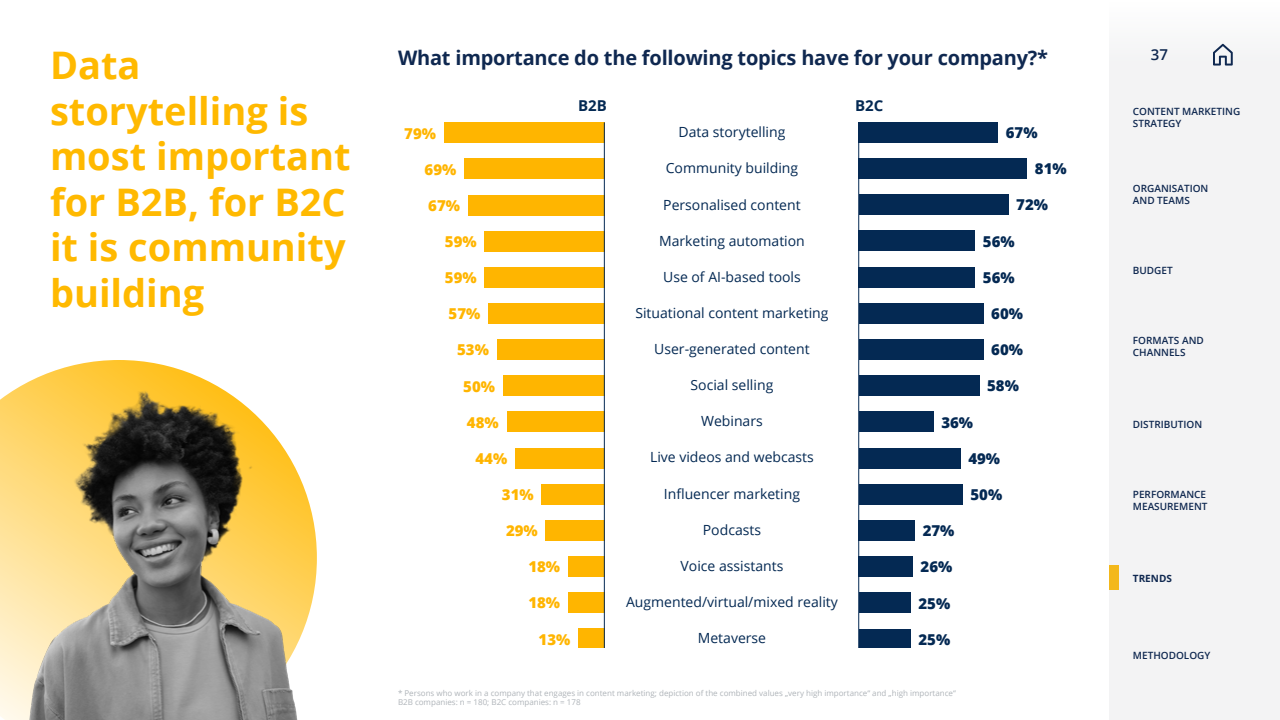
<style>
.page{position:relative;width:1280px;height:720px;background:#fff}
.page>*{position:absolute;margin:0;border:0;box-sizing:border-box;transform-origin:0 0}
.t1{font:700 38px/45.6px "Open Sans";color:#ffb900}
.t2{font:700 20px "Open Sans";letter-spacing:-.01em;color:#0f2850}
.t3{font:800 15px "Open Sans";color:#ffb500}
.t4{font:800 15px "Open Sans";color:#042953}
.t5{font:700 15px "Open Sans";color:#042953}
.t6{font:600 15px "Open Sans";color:#0f2850}
.t7{font:14px "Open Sans";color:#042953}
.t8{font:600 10px/12px "Open Sans";color:#0f2850}
.t9{font:700 10px "Open Sans";color:#0f2850}
.t10{font:8px/9.6px "Open Sans";color:#afb4b9}
</style>
<div class="page">
<svg style="left:21px;top:360px;width:196px;height:26px"></svg>
<img style="left:0;top:386px;width:317px;height:334px">
<div style="left:1109px;top:0;width:171px;height:720px;background:#f3f3f4"></div>
<svg style="left:1213px;top:44px;width:20px;height:22px"></svg>
<div style="left:444px;top:123px;width:161px;height:20px;background:#ffb500"></div>
<div style="left:464px;top:159px;width:141px;height:20px;background:#ffb500"></div>
<div style="left:468px;top:195px;width:137px;height:20px;background:#ffb500"></div>
<div style="left:485px;top:231px;width:120px;height:20px;background:#ffb500"></div>
<div style="left:485px;top:267px;width:120px;height:21px;background:#ffb500"></div>
<div style="left:489px;top:303px;width:116px;height:21px;background:#ffb500"></div>
<div style="left:497px;top:340px;width:108px;height:20px;background:#ffb500"></div>
<div style="left:503px;top:376px;width:102px;height:20px;background:#ffb500"></div>
<div style="left:507px;top:412px;width:98px;height:20px;background:#ffb500"></div>
<div style="left:515px;top:448px;width:90px;height:20px;background:#ffb500"></div>
<div style="left:542px;top:484px;width:63px;height:20px;background:#ffb500"></div>
<div style="left:546px;top:520px;width:59px;height:21px;background:#ffb500"></div>
<div style="left:568px;top:556px;width:37px;height:21px;background:#ffb500"></div>
<div style="left:568px;top:593px;width:37px;height:20px;background:#ffb500"></div>
<div style="left:578px;top:629px;width:27px;height:19px;background:#ffb500"></div>
<div style="left:859px;top:122px;width:139px;height:21px;background:#042953"></div>
<div style="left:859px;top:158px;width:168px;height:21px;background:#042953"></div>
<div style="left:859px;top:195px;width:149px;height:20px;background:#042953"></div>
<div style="left:859px;top:231px;width:116px;height:20px;background:#042953"></div>
<div style="left:859px;top:267px;width:116px;height:20px;background:#042953"></div>
<div style="left:859px;top:303px;width:124px;height:20px;background:#042953"></div>
<div style="left:859px;top:339px;width:124px;height:21px;background:#042953"></div>
<div style="left:859px;top:376px;width:120px;height:20px;background:#042953"></div>
<div style="left:859px;top:412px;width:75px;height:20px;background:#042953"></div>
<div style="left:859px;top:448px;width:102px;height:20px;background:#042953"></div>
<div style="left:859px;top:484px;width:104px;height:20px;background:#042953"></div>
<div style="left:859px;top:520px;width:56px;height:21px;background:#042953"></div>
<div style="left:859px;top:557px;width:54px;height:20px;background:#042953"></div>
<div style="left:859px;top:593px;width:52px;height:20px;background:#042953"></div>
<div style="left:859px;top:629px;width:52px;height:19px;background:#042953"></div>
<hr style="left:858px;top:122px;width:1px;height:526px;background:#042953">
<hr style="left:604px;top:122px;width:1px;height:526px;background:#042953">
<h1 class="t1" style="left:50px;top:42px;width:302px">Data storytelling is most important for B2B, for B2C it is community building</h1>
<h2 class="t2" style="left:398px;top:44px;width:652px">What importance do the following topics have for your company?*</h2>
<p class="t5" style="left:578px;top:95px;width:30px">B2B</p>
<p class="t5" style="left:855px;top:95px;width:30px">B2C</p>
<p class="t7" style="left:679px;top:123px;width:108px">Data storytelling</p>
<p class="t7" style="left:666px;top:159px;width:134px">Community building</p>
<p class="t7" style="left:663px;top:195px;width:139px">Personalised content</p>
<p class="t7" style="left:659px;top:231px;width:147px">Marketing automation</p>
<p class="t7" style="left:663px;top:267px;width:139px">Use of AI-based tools</p>
<p class="t7" style="left:635px;top:303px;width:195px">Situational content marketing</p>
<p class="t7" style="left:654px;top:339px;width:157px">User-generated content</p>
<p class="t7" style="left:691px;top:376px;width:84px">Social selling</p>
<p class="t7" style="left:701px;top:412px;width:63px">Webinars</p>
<p class="t7" style="left:650px;top:448px;width:165px">Live videos and webcasts</p>
<p class="t7" style="left:664px;top:484px;width:138px">Influencer marketing</p>
<p class="t7" style="left:703px;top:520px;width:60px">Podcasts</p>
<p class="t7" style="left:681px;top:556px;width:104px">Voice assistants</p>
<p class="t7" style="left:626px;top:592px;width:213px">Augmented/virtual/mixed reality</p>
<p class="t7" style="left:698px;top:628px;width:70px">Metaverse</p>
<p class="t4" style="left:1006px;top:121px;width:33px">67%</p>
<p class="t4" style="left:1035px;top:157px;width:33px">81%</p>
<p class="t4" style="left:1016px;top:194px;width:33px">72%</p>
<p class="t4" style="left:983px;top:230px;width:33px">56%</p>
<p class="t4" style="left:983px;top:266px;width:33px">56%</p>
<p class="t4" style="left:991px;top:302px;width:33px">60%</p>
<p class="t4" style="left:991px;top:338px;width:33px">60%</p>
<p class="t4" style="left:987px;top:375px;width:33px">58%</p>
<p class="t3" style="left:404px;top:122px;width:33px">79%</p>
<p class="t3" style="left:425px;top:158px;width:33px">69%</p>
<p class="t3" style="left:428px;top:194px;width:33px">67%</p>
<p class="t3" style="left:445px;top:230px;width:33px">59%</p>
<p class="t3" style="left:445px;top:266px;width:33px">59%</p>
<p class="t3" style="left:449px;top:302px;width:33px">57%</p>
<p class="t3" style="left:457px;top:339px;width:33px">53%</p>
<p class="t3" style="left:463px;top:375px;width:33px">50%</p>
<p class="t3" style="left:467px;top:411px;width:33px">48%</p>
<p class="t3" style="left:475px;top:447px;width:33px">44%</p>
<p class="t3" style="left:502px;top:483px;width:33px">31%</p>
<p class="t3" style="left:506px;top:519px;width:33px">29%</p>
<p class="t3" style="left:528px;top:555px;width:33px">18%</p>
<p class="t3" style="left:528px;top:592px;width:33px">18%</p>
<p class="t3" style="left:539px;top:628px;width:33px">13%</p>
<p class="t4" style="left:941px;top:411px;width:33px">36%</p>
<p class="t4" style="left:968px;top:447px;width:33px">49%</p>
<p class="t4" style="left:970px;top:483px;width:33px">50%</p>
<p class="t4" style="left:923px;top:519px;width:33px">27%</p>
<p class="t4" style="left:921px;top:555px;width:33px">26%</p>
<p class="t4" style="left:919px;top:592px;width:33px">25%</p>
<p class="t4" style="left:919px;top:628px;width:33px">25%</p>
<p class="t10" style="left:398px;top:688px;width:559px">* Persons who work in a company that engages in content marketing; depiction of the combined values „very high importance“ and „high importance“<br>B2B companies: n = 180; B2C companies: n = 178</p>
<p class="t6" style="left:1151px;top:44px;width:19px">37</p>
<p class="t8" style="left:1133px;top:105px;width:109px">CONTENT MARKETING<br>STRATEGY</p>
<p class="t8" style="left:1133px;top:182px;width:77px">ORGANISATION<br>AND TEAMS</p>
<p class="t8" style="left:1133px;top:265px;width:41px">BUDGET</p>
<p class="t8" style="left:1133px;top:335px;width:72px">FORMATS AND<br>CHANNELS</p>
<p class="t8" style="left:1133px;top:418px;width:71px">DISTRIBUTION</p>
<p class="t8" style="left:1133px;top:488px;width:76px">PERFORMANCE<br>MEASUREMENT</p>
<p class="t9" style="left:1133px;top:571px;width:41px">TRENDS</p>
<p class="t8" style="left:1133px;top:649px;width:79px">METHODOLOGY</p>
</div>
